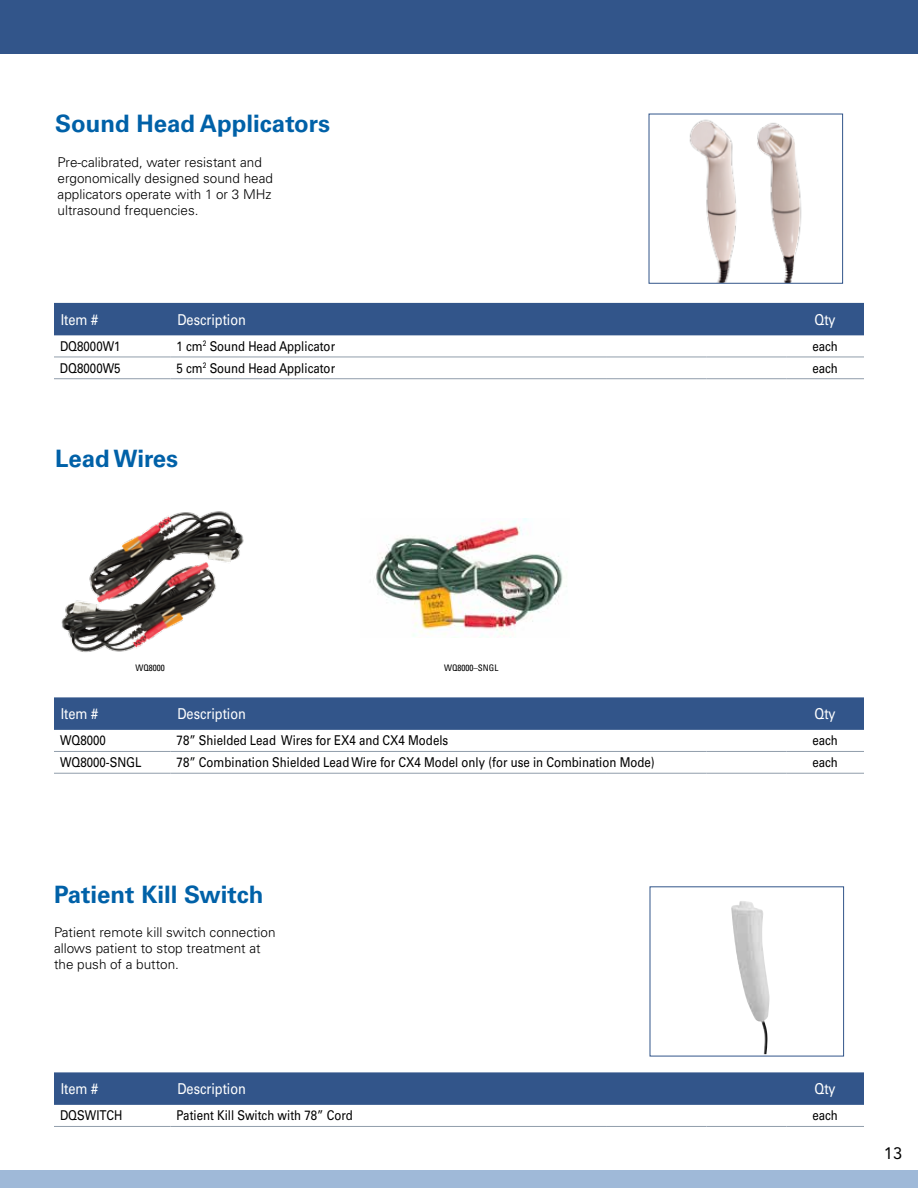
<style>
.page{position:relative;width:918px;height:1188px;background:#fff}
.page>*{position:absolute;margin:0;border:0;box-sizing:border-box;transform-origin:0 0}
.t1{font:700 24px "Univers LT Pro 65";color:#0061a8}
.t2{font:16.5px "Avenir";color:#000}
.t3{font:15px "Univers LT Pro 55 Roman";color:#fff;scale:.85 1}
.t4{font:13.5px "Univers LT Pro 55 Roman";color:#000;scale:.85 1}
.t5{font:300 13.5px/16.2px "Univers LT Pro 45";color:#000}
.t6{font:condensed 9px "Univers LT Pro";color:#000}
</style>
<div class="page">
<div style="left:0;top:0;width:918px;height:53px;background:#32558a"></div>
<div style="left:0;top:1171px;width:918px;height:17px;background:#9fb9d8"></div>
<div style="left:54px;top:303px;width:810px;height:32px;background:#32558a"></div>
<hr style="left:54px;top:357px;width:117px;height:1px;background:#919dab">
<hr style="left:171px;top:357px;width:436px;height:1px;background:#919dab">
<hr style="left:607px;top:357px;width:99px;height:1px;background:#919dab">
<hr style="left:706px;top:357px;width:80px;height:1px;background:#919dab">
<hr style="left:786px;top:357px;width:78px;height:1px;background:#919dab">
<hr style="left:54px;top:378px;width:117px;height:1px;background:#919dab">
<hr style="left:171px;top:378px;width:436px;height:1px;background:#919dab">
<hr style="left:607px;top:378px;width:99px;height:1px;background:#919dab">
<hr style="left:706px;top:378px;width:80px;height:1px;background:#919dab">
<hr style="left:786px;top:378px;width:78px;height:1px;background:#919dab">
<img style="left:743px;top:113px;width:68px;height:168px">
<img style="left:689px;top:116px;width:59px;height:165px">
<div style="left:663px;top:253px;width:45px;height:42px;background:#fff;border-radius:50%"></div>
<div style="left:745px;top:261px;width:37px;height:36px;background:#fff;border-radius:50%"></div>
<div style="left:54px;top:697px;width:810px;height:33px;background:#32558a"></div>
<hr style="left:54px;top:751px;width:117px;height:1px;background:#919dab">
<hr style="left:171px;top:751px;width:436px;height:1px;background:#919dab">
<hr style="left:607px;top:751px;width:99px;height:1px;background:#919dab">
<hr style="left:706px;top:751px;width:80px;height:1px;background:#919dab">
<hr style="left:786px;top:751px;width:78px;height:1px;background:#919dab">
<hr style="left:54px;top:773px;width:117px;height:1px;background:#919dab">
<hr style="left:171px;top:773px;width:436px;height:1px;background:#919dab">
<hr style="left:607px;top:773px;width:99px;height:1px;background:#919dab">
<hr style="left:706px;top:773px;width:80px;height:1px;background:#919dab">
<hr style="left:786px;top:773px;width:78px;height:1px;background:#919dab">
<img style="left:376px;top:518px;width:191px;height:120px">
<img style="left:61px;top:511px;width:183px;height:141px">
<img style="left:731px;top:901px;width:39px;height:153px">
<div style="left:54px;top:1072px;width:810px;height:33px;background:#32558a"></div>
<hr style="left:54px;top:1126px;width:117px;height:1px;background:#919dab">
<hr style="left:171px;top:1126px;width:436px;height:1px;background:#919dab">
<hr style="left:607px;top:1126px;width:99px;height:1px;background:#919dab">
<hr style="left:706px;top:1126px;width:80px;height:1px;background:#919dab">
<hr style="left:786px;top:1126px;width:78px;height:1px;background:#919dab">
<h1 class="t1" style="left:55px;top:109px;width:276px">Sound Head Applicators</h1>
<p class="t5" style="left:58px;top:154px;width:217px">Pre-calibrated, water resistant and ergonomically designed sound head applicators operate with 1 or 3 MHz ultrasound frequencies.</p>
<p class="t3" style="left:61px;top:310px;width:46px">Item #</p>
<p class="t3" style="left:177px;top:310px;width:82px">Description</p>
<p class="t3" style="left:814px;top:310px;width:27px">Qty</p>
<p class="t4" style="left:60px;top:338px;width:73px">DQ8000W1</p>
<p class="t4" style="left:177px;top:338px;width:188px">1 cm<sup>2</sup> Sound Head Applicator</p>
<p class="t4" style="left:812px;top:338px;width:32px">each</p>
<p class="t4" style="left:60px;top:360px;width:73px">DQ8000W5</p>
<p class="t4" style="left:177px;top:360px;width:188px">5 cm<sup>2</sup> Sound Head Applicator</p>
<p class="t4" style="left:812px;top:360px;width:32px">each</p>
<h1 class="t1" style="left:55px;top:444px;width:125px">Lead Wires</h1>
<p class="t6" style="left:135px;top:662px;width:31px">WQ8000</p>
<p class="t6" style="left:444px;top:662px;width:56px">WQ8000–SNGL</p>
<p class="t3" style="left:61px;top:705px;width:46px">Item #</p>
<p class="t3" style="left:177px;top:705px;width:82px">Description</p>
<p class="t3" style="left:814px;top:705px;width:27px">Qty</p>
<p class="t4" style="left:60px;top:733px;width:56px">WQ8000</p>
<p class="t4" style="left:177px;top:733px;width:321px">78” Shielded Lead Wires for EX4 and CX4 Models</p>
<p class="t4" style="left:812px;top:733px;width:32px">each</p>
<p class="t4" style="left:60px;top:754px;width:98px">WQ8000-SNGL</p>
<p class="t4" style="left:177px;top:754px;width:564px">78” Combination Shielded Lead Wire for CX4 Model only (for use in Combination Mode)</p>
<p class="t4" style="left:812px;top:754px;width:32px">each</p>
<h1 class="t1" style="left:54px;top:881px;width:211px">Patient Kill Switch</h1>
<p class="t5" style="left:54px;top:924px;width:223px">Patient remote kill switch connection allows patient to stop treatment at the push of a button.</p>
<p class="t3" style="left:61px;top:1080px;width:46px">Item #</p>
<p class="t3" style="left:177px;top:1080px;width:82px">Description</p>
<p class="t3" style="left:814px;top:1080px;width:27px">Qty</p>
<p class="t4" style="left:60px;top:1108px;width:75px">DQSWITCH</p>
<p class="t4" style="left:177px;top:1108px;width:209px">Patient Kill Switch with 78” Cord</p>
<p class="t4" style="left:812px;top:1108px;width:32px">each</p>
<p class="t2" style="left:884px;top:1143px;width:20px">13</p>
</div>
